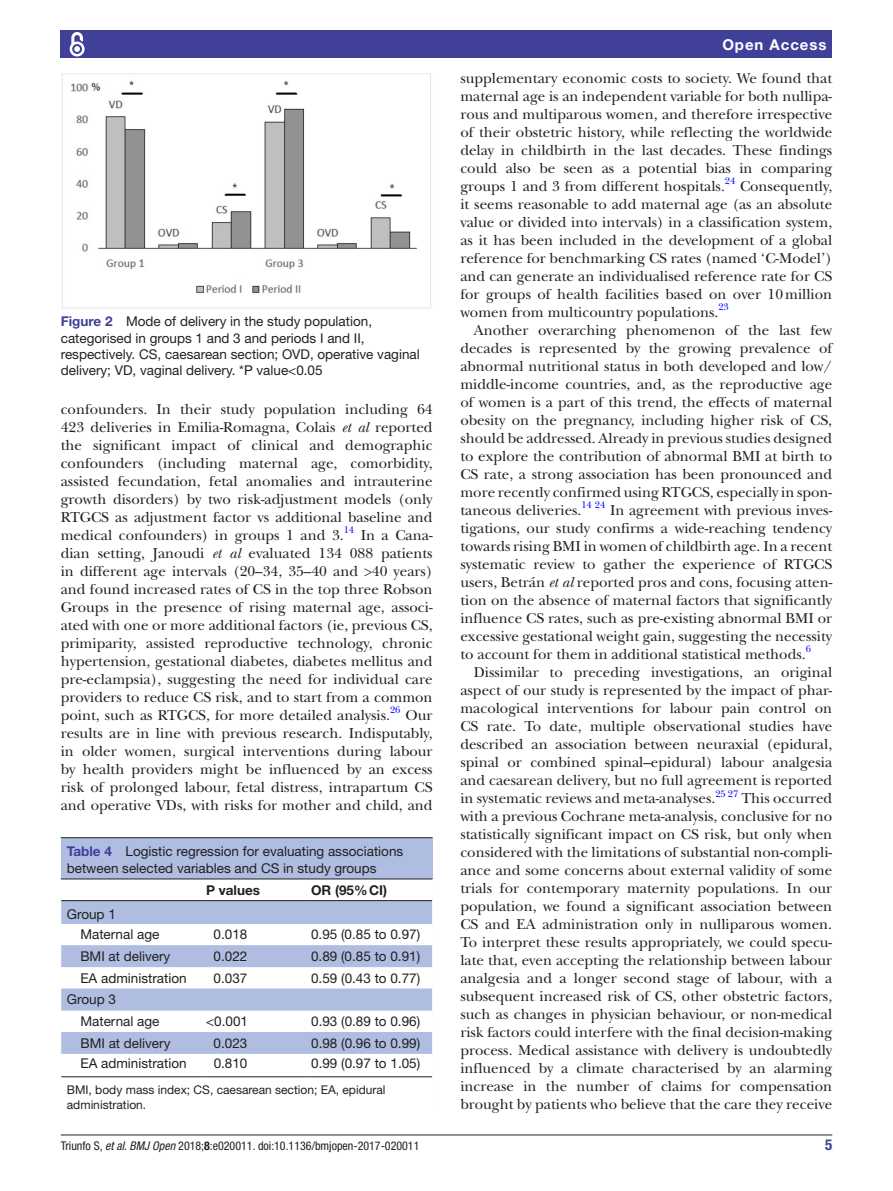
<style>
.page{position:relative;width:893px;height:1191px;background:#fff}
.page>*{position:absolute;margin:0;border:0;box-sizing:border-box;transform-origin:0 0}
.t1{font:15px/18px "New Baskerville";color:#231f20;text-align:justify}
.t2{font:700 15px "Helvetica Neue LT Std";letter-spacing:.065em;color:#fff}
.t3{font:700 condensed 15px "Helvetica Neue LT Std";color:#414099}
.t4{font:13.5px/16.2px "Helvetica Neue LT Std";color:#231f20}
.t5{font:700 13.5px "Helvetica Neue LT Std";color:#231f20}
.t6{font:condensed 12px "Helvetica Neue LT Std";color:#231f20}
.t7{font:12px/15px "Helvetica Neue LT Std";color:#231f20}
.t8{font:9.9px "New Baskerville";color:#00f}
.s1{font-weight:700;color:#414099}
.s2{font-style:italic}
.s3{font-weight:700}
</style>
<div class="page">
<hr style="left:61px;top:1134px;width:771px;height:1px;background:#231f20">
<div style="left:61px;top:31px;width:771px;height:27px;background:#414099"></div>
<svg style="left:69px;top:32px;width:16px;height:25px"></svg>
<div style="left:61px;top:838px;width:372px;height:271px;background:#afbde1"></div>
<hr style="left:61px;top:837px;width:372px;height:1px;background:#231f20">
<div style="left:61px;top:879px;width:371px;height:229px;background:#fff"></div>
<svg style="left:61px;top:901px;width:371px;height:152px"></svg>
<hr style="left:61px;top:878px;width:139px;height:1px;background:#231f20">
<hr style="left:61px;top:900px;width:139px;height:1px;background:#231f20">
<hr style="left:200px;top:878px;width:105px;height:1px;background:#231f20">
<hr style="left:200px;top:900px;width:105px;height:1px;background:#231f20">
<hr style="left:305px;top:878px;width:128px;height:1px;background:#231f20">
<hr style="left:305px;top:900px;width:127px;height:1px;background:#231f20">
<hr style="left:200px;top:1076px;width:105px;height:1px;background:#231f20">
<hr style="left:61px;top:1076px;width:139px;height:1px;background:#231f20">
<hr style="left:305px;top:1076px;width:127px;height:1px;background:#231f20">
<svg style="left:432px;top:879px;width:1px;height:197px"></svg>
<hr style="left:432px;top:1076px;width:1px;height:33px;background:#fff">
<hr style="left:61px;top:1108px;width:372px;height:2px;background:#fff">
<img style="left:62px;top:73px;width:369px;height:236px">
<p class="t4" style="left:61px;top:313px;width:361px"><span class="s1">Figure 2</span> Mode of delivery in the study population, categorised in groups 1 and 3 and periods I and II, respectively. CS, caesarean section; OVD, operative vaginal delivery; VD, vaginal delivery. *P value&lt;0.05</p>
<p class="t1" style="left:61px;top:400px;width:373px">confounders. In their study population including 64<br>423 deliveries in Emilia-Romagna, Colais <span class="s2">et al</span> reported the significant impact of clinical and demographic confounders (including maternal age, comorbidity, assisted fecundation, fetal anomalies and intrauterine growth disorders) by two risk-adjustment models (only RTGCS as adjustment factor vs additional baseline and medical confounders) in groups 1 and 3.</p>
<p class="t8" style="left:344px;top:524px;width:12px">14</p>
<p class="t1" style="left:61px;top:526px;width:373px;text-indent:300px">In a Cana&shy;dian setting, Janoudi <span class="s2">et al</span> evaluated 134 088 patients in different age intervals (20–34, 35–40 and &gt;40 years) and found increased rates of CS in the top three Robson Groups in the presence of rising maternal age, associ&shy;ated with one or more additional factors (ie, previous CS, primiparity, assisted reproductive technology, chronic hypertension, gestational diabetes, diabetes mellitus and pre-eclampsia), suggesting the need for individual care providers to reduce CS risk, and to start from a common point, such as RTGCS, for more detailed analysis.</p>
<p class="t8" style="left:390px;top:704px;width:12px">26</p>
<p class="t1" style="left:61px;top:706px;width:373px;text-indent:345px">Our results are in line with previous research. Indisputably, in older women, surgical interventions during labour by health providers might be influenced by an excess risk of prolonged labour, fetal distress, intrapartum CS and operative VDs, with risks for mother and child, and</p>
<p class="t4" style="left:67px;top:843px;width:338px"><span class="s1">Table 4</span> Logistic regression for evaluating associations between selected variables and CS in study groups</p>
<p class="t5" style="left:206px;top:881px;width:56px">P values</p>
<p class="t5" style="left:311px;top:881px;width:78px">OR (95%CI)</p>
<p class="t4" style="left:80px;top:904px;width:81px;line-height:20.1px;text-indent:-14px">Group 1<br>Maternal age</p>
<p class="t4" style="left:214px;top:926px;width:35px">0.018</p>
<p class="t4" style="left:311px;top:926px;width:111px">0.95 (0.85 to 0.97)</p>
<p class="t4" style="left:80px;top:948px;width:92px">BMI at delivery</p>
<p class="t4" style="left:214px;top:948px;width:35px">0.022</p>
<p class="t4" style="left:311px;top:948px;width:111px">0.89 (0.85 to 0.91)</p>
<p class="t4" style="left:80px;top:969px;width:108px">EA administration</p>
<p class="t4" style="left:214px;top:969px;width:35px">0.037</p>
<p class="t4" style="left:311px;top:969px;width:111px">0.59 (0.43 to 0.77)</p>
<p class="t4" style="left:80px;top:988px;width:81px;line-height:21.6px;text-indent:-14px">Group 3<br>Maternal age</p>
<p class="t4" style="left:206px;top:1013px;width:43px">&lt;0.001</p>
<p class="t4" style="left:311px;top:1013px;width:111px">0.93 (0.89 to 0.96)</p>
<p class="t4" style="left:80px;top:1034px;width:92px">BMI at delivery</p>
<p class="t4" style="left:214px;top:1034px;width:35px">0.023</p>
<p class="t4" style="left:311px;top:1034px;width:111px">0.98 (0.96 to 0.99)</p>
<p class="t4" style="left:80px;top:1054px;width:108px">EA administration</p>
<p class="t4" style="left:214px;top:1054px;width:35px">0.810</p>
<p class="t4" style="left:311px;top:1054px;width:111px">0.99 (0.97 to 1.05)</p>
<p class="t7" style="left:67px;top:1082px;width:320px">BMI, body mass index; CS, caesarean section; EA, epidural administration.</p>
<p class="t2" style="left:722px;top:35px;width:106px">Open Access</p>
<p class="t1" style="left:460px;top:69px;width:373px">supplementary economic costs to society. We found that maternal age is an independent variable for both nullipa&shy;rous and multiparous women, and therefore irrespective of their obstetric history, while reflecting the worldwide delay in childbirth in the last decades. These findings could also be seen as a potential bias in comparing groups 1 and 3 from different hospitals.<sup>24</sup> Consequently, it seems reasonable to add maternal age (as an absolute value or divided into intervals) in a classification system, as it has been included in the development of a global reference for benchmarking CS rates (named ‘C-Model’) and can generate an individualised reference rate for CS for groups of health facilities based on over 10million women from multicountry populations.</p>
<p class="t8" style="left:718px;top:301px;width:12px">23</p>
<p class="t1" style="left:460px;top:321px;width:373px;text-indent:14px">Another overarching phenomenon of the last few decades is represented by the growing prevalence of abnormal nutritional status in both developed and low/ middle-income countries, and, as the reproductive age of women is a part of this trend, the effects of maternal obesity on the pregnancy, including higher risk of CS, should be addressed. Already in previous studies designed to explore the contribution of abnormal BMI at birth to CS rate, a strong association has been pronounced and more recently confirmed using RTGCS, especially in spon&shy;taneous deliveries.<sup>14</sup> <sup>24</sup> In agreement with previous inves&shy;tigations, our study confirms a wide-reaching tendency towards rising BMI in women of childbirth age. In a recent systematic review to gather the experience of RTGCS users, Betrán <span class="s2">et al</span> reported pros and cons, focusing atten&shy;tion on the absence of maternal factors that significantly influence CS rates, such as pre-existing abnormal BMI or excessive gestational weight gain, suggesting the necessity to account for them in additional statistical methods.</p>
<p class="t8" style="left:806px;top:643px;width:7px">6</p>
<p class="t1" style="left:460px;top:663px;width:373px;text-indent:14px">Dissimilar to preceding investigations, an original aspect of our study is represented by the impact of phar&shy;macological interventions for labour pain control on CS rate. To date, multiple observational studies have described an association between neuraxial (epidural, spinal or combined spinal–epidural) labour analgesia and caesarean delivery, but no full agreement is reported in systematic reviews and meta-analyses.</p>
<p class="t8" style="left:715px;top:787px;width:24px">25 27</p>
<p class="t1" style="left:460px;top:789px;width:373px;text-indent:281px">This occurred with a previous Cochrane meta-analysis, conclusive for no statistically significant impact on CS risk, but only when considered with the limitations of substantial non-compli&shy;ance and some concerns about external validity of some trials for contemporary maternity populations. In our population, we found a significant association between CS and EA administration only in nulliparous women.<br>To interpret these results appropriately, we could specu&shy;late that, even accepting the relationship between labour analgesia and a longer second stage of labour, with a subsequent increased risk of CS, other obstetric factors, such as changes in physician behaviour, or non-medical risk factors could interfere with the final decision-making process. Medical assistance with delivery is undoubtedly influenced by a climate characterised by an alarming increase in the number of claims for compensation brought by patients who believe that the care they receive</p>
<p class="t6" style="left:61px;top:1138px;width:360px">Triunfo S, <span class="s2">et al</span>. <span class="s2">BMJ Open</span> 2018;<span class="s3">8</span>:e020011. doi:10.1136/bmjopen-2017-020011</p>
<p class="t3" style="left:825px;top:1135px;width:9px">5</p>
</div>
